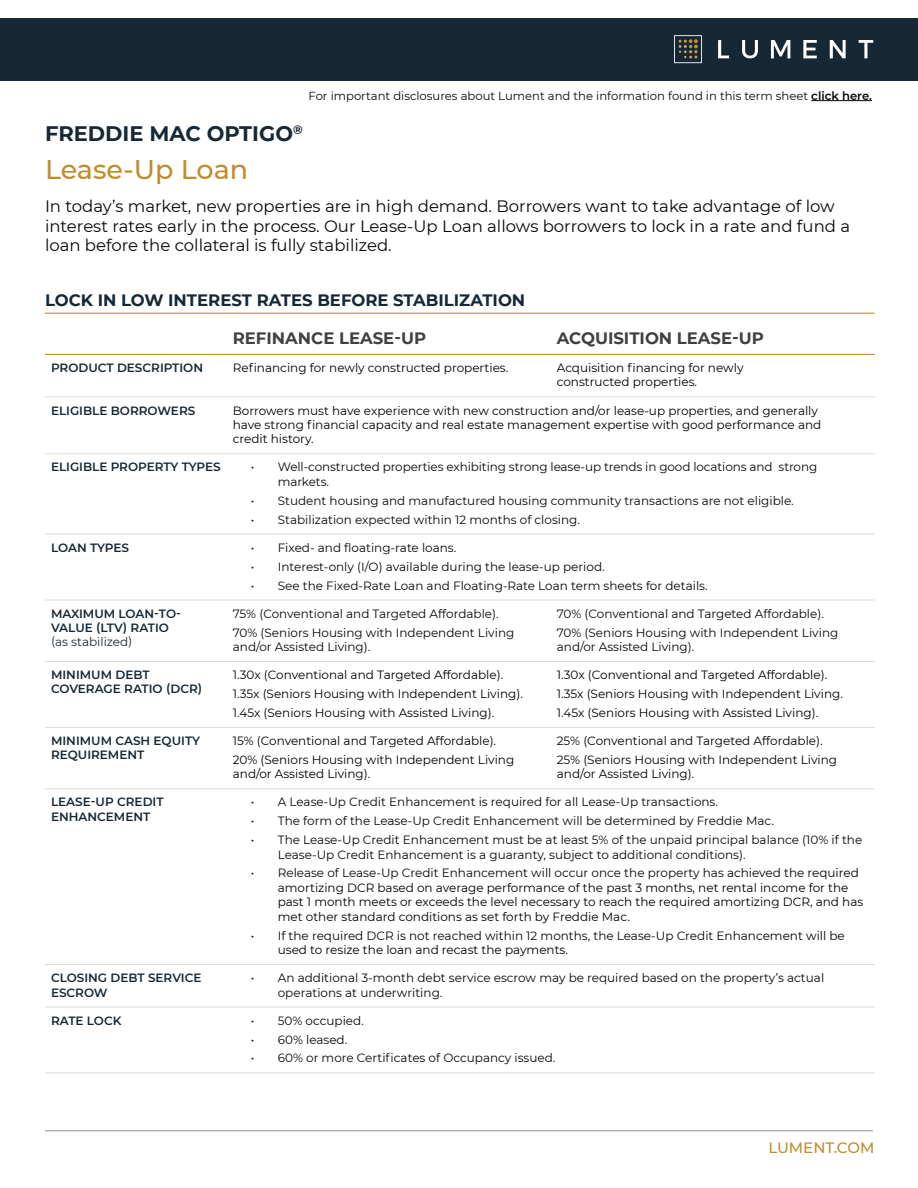
<style>
.page{position:relative;width:918px;height:1188px;background:#fff}
.page>*{position:absolute;margin:0;border:0;box-sizing:border-box;transform-origin:0 0}
.t1{font:500 27px "Montserrat";letter-spacing:-.005em;color:#bf8d2c}
.t2{font:700 21px "Montserrat";color:#162835}
.t3{font:16.5px/19.8px "Montserrat";color:#0a0807}
.t4{font:700 16.5px "Montserrat";color:#162835}
.t5{font:700 16.5px "Montserrat";color:#414042}
.t6{font:500 15px "Montserrat";color:#bf8d2c}
.t7{font:12px/14.4px "Montserrat";color:#0a0807}
.t8{font:12px/14.4px "Montserrat";color:#000}
.t9{font:600 12px/14.4px "Montserrat";color:#162835}
.t10{font:12px "Montserrat";color:#162835}
.t11{font:11.7px "Montserrat";color:#0a0807}
.s1{font-weight:600}
.s2{color:#0a0807}
.s3{color:#000}
</style>
<div class="page">
<div style="left:0;top:18px;width:918px;height:63px;background:#162835"></div>
<svg style="left:674px;top:35px;width:28px;height:28px"></svg>
<svg style="left:718px;top:40px;width:11px;height:18px"></svg>
<svg style="left:742px;top:40px;width:16px;height:18px"></svg>
<svg style="left:771px;top:40px;width:19px;height:18px"></svg>
<svg style="left:830px;top:40px;width:16px;height:18px"></svg>
<svg style="left:859px;top:40px;width:14px;height:18px"></svg>
<svg style="left:803px;top:40px;width:14px;height:18px"></svg>
<hr style="left:45px;top:1130px;width:828px;height:1px;background:#9a9a9c">
<hr style="left:45px;top:313px;width:829px;height:1px;background:#bf8d2c">
<hr style="left:45px;top:453px;width:182px;height:1px;background:#dcdbdc">
<hr style="left:227px;top:453px;width:324px;height:1px;background:#dcdbdc">
<hr style="left:551px;top:453px;width:324px;height:1px;background:#dcdbdc">
<hr style="left:45px;top:534px;width:182px;height:1px;background:#dcdbdc">
<hr style="left:227px;top:534px;width:324px;height:1px;background:#dcdbdc">
<hr style="left:551px;top:534px;width:324px;height:1px;background:#dcdbdc">
<hr style="left:45px;top:600px;width:182px;height:1px;background:#dcdbdc">
<hr style="left:227px;top:600px;width:324px;height:1px;background:#dcdbdc">
<hr style="left:551px;top:600px;width:324px;height:1px;background:#dcdbdc">
<hr style="left:45px;top:661px;width:182px;height:1px;background:#dcdbdc">
<hr style="left:227px;top:661px;width:324px;height:1px;background:#dcdbdc">
<hr style="left:551px;top:661px;width:324px;height:1px;background:#dcdbdc">
<hr style="left:45px;top:727px;width:182px;height:1px;background:#dcdbdc">
<hr style="left:227px;top:727px;width:324px;height:1px;background:#dcdbdc">
<hr style="left:551px;top:727px;width:324px;height:1px;background:#dcdbdc">
<hr style="left:45px;top:788px;width:182px;height:1px;background:#dcdbdc">
<hr style="left:227px;top:788px;width:324px;height:1px;background:#dcdbdc">
<hr style="left:551px;top:788px;width:324px;height:1px;background:#dcdbdc">
<hr style="left:45px;top:964px;width:182px;height:1px;background:#dcdbdc">
<hr style="left:227px;top:964px;width:324px;height:1px;background:#dcdbdc">
<hr style="left:551px;top:964px;width:324px;height:1px;background:#dcdbdc">
<hr style="left:45px;top:1007px;width:182px;height:1px;background:#dcdbdc">
<hr style="left:227px;top:1007px;width:324px;height:1px;background:#dcdbdc">
<hr style="left:551px;top:1007px;width:324px;height:1px;background:#dcdbdc">
<hr style="left:45px;top:1073px;width:182px;height:1px;background:#dcdbdc">
<hr style="left:227px;top:1073px;width:324px;height:1px;background:#dcdbdc">
<hr style="left:551px;top:1073px;width:324px;height:1px;background:#dcdbdc">
<hr style="left:45px;top:397px;width:182px;height:1px;background:#dcdbdc">
<hr style="left:227px;top:397px;width:324px;height:1px;background:#dcdbdc">
<hr style="left:551px;top:397px;width:324px;height:1px;background:#dcdbdc">
<hr style="left:45px;top:354px;width:182px;height:1px;background:#bf8d2c">
<hr style="left:227px;top:354px;width:324px;height:1px;background:#bf8d2c">
<hr style="left:551px;top:354px;width:324px;height:1px;background:#bf8d2c">
<hr style="left:811px;top:100px;width:61px;height:1px;background:#0a0807">
<p class="t11" style="left:309px;top:88px;width:565px">For important disclosures about Lument and the information found in this term sheet <span class="s1">click here.</span></p>
<h2 class="t2" style="left:45px;top:118px;width:259px">FREDDIE MAC OPTIGO<sup>®</sup></h2>
<h1 class="t1" style="left:45px;top:150px;width:205px">Lease-Up Loan</h1>
<p class="t3" style="left:45px;top:196px;width:807px">In today’s market, new properties are in high demand. Borrowers want to take advantage of low interest rates early in the process. Our Lease-Up Loan allows borrowers to lock in a rate and fund a loan before the collateral is fully stabilized.</p>
<h3 class="t4" style="left:45px;top:288px;width:482px">LOCK IN LOW INTEREST RATES BEFORE STABILIZATION</h3>
<h3 class="t5" style="left:233px;top:326px;width:195px">REFINANCE LEASE-UP</h3>
<h3 class="t5" style="left:557px;top:326px;width:209px">ACQUISITION LEASE-UP</h3>
<p class="t9" style="left:51px;top:360px;width:154px">PRODUCT DESCRIPTION</p>
<p class="t8" style="left:233px;top:360px;width:277px">Refinancing for newly constructed properties.</p>
<p class="t8" style="left:557px;top:360px;width:188px">Acquisition financing for newly constructed properties.</p>
<p class="t9" style="left:51px;top:403px;width:146px">ELIGIBLE BORROWERS</p>
<p class="t8" style="left:233px;top:403px;width:590px">Borrowers must have experience with new construction and/or lease-up properties, and generally have strong financial capacity and real estate management expertise with good performance and credit history.</p>
<p class="t9" style="left:51px;top:459px;width:171px">ELIGIBLE PROPERTY TYPES</p>
<p class="t7" style="left:278px;top:460px;width:541px;text-indent:-27px">• Well-constructed properties exhibiting strong lease-up trends in good locations and strong markets.</p>
<p class="t7" style="left:251px;top:493px;width:545px">• Student housing and manufactured housing community transactions are not eligible.</p>
<p class="t7" style="left:251px;top:512px;width:331px">• Stabilization expected within 12 months of closing.</p>
<p class="t9" style="left:51px;top:540px;width:80px">LOAN TYPES</p>
<p class="t7" style="left:251px;top:540px;width:207px">• Fixed- and floating-rate loans.</p>
<p class="t7" style="left:251px;top:559px;width:355px">• Interest-only (I/O) available during the lease-up period.</p>
<p class="t7" style="left:251px;top:578px;width:458px">• See the Fixed-Rate Loan and Floating-Rate Loan term sheets for details.</p>
<p class="t9" style="left:51px;top:606px;width:132px">MAXIMUM LOAN-TO-<br>VALUE (LTV) RATIO</p>
<p class="t10" style="left:51px;top:634px;width:83px">(as stabilized)</p>
<p class="t7" style="left:233px;top:604px;width:283px;line-height:18.9px">75% (Conventional and Targeted Affordable).<br>70% (Seniors Housing with Independent Living</p>
<p class="t7" style="left:233px;top:639px;width:139px">and/or Assisted Living).</p>
<p class="t7" style="left:557px;top:604px;width:283px;line-height:18.9px">70% (Conventional and Targeted Affordable).<br>70% (Seniors Housing with Independent Living</p>
<p class="t7" style="left:557px;top:639px;width:139px">and/or Assisted Living).</p>
<p class="t9" style="left:51px;top:667px;width:153px">MINIMUM DEBT<br>COVERAGE RATIO (DCR)</p>
<p class="t8" style="left:233px;top:665px;width:292px;line-height:18.9px">1.30x (Conventional and Targeted Affordable).<br>1.35x (Seniors Housing with Independent Living).<br>1.45x (Seniors Housing with Assisted Living).</p>
<p class="t8" style="left:557px;top:665px;width:288px;line-height:18.9px">1.30x (Conventional and Targeted Affordable).<br>1.35x (Seniors Housing with Independent Living.<br>1.45x (Seniors Housing with Assisted Living).</p>
<p class="t9" style="left:51px;top:733px;width:151px">MINIMUM CASH EQUITY<br>REQUIREMENT</p>
<p class="t8" style="left:233px;top:731px;width:283px;line-height:18.9px">15% (Conventional and Targeted Affordable).<br>20% (Seniors Housing with Independent Living</p>
<p class="t8" style="left:233px;top:766px;width:139px">and/or Assisted Living).</p>
<p class="t8" style="left:557px;top:731px;width:282px;line-height:18.9px">25% (Conventional and Targeted Affordable).<br>25% (Seniors Housing with Independent Living</p>
<p class="t8" style="left:557px;top:766px;width:139px">and/or Assisted Living).</p>
<p class="t9" style="left:51px;top:794px;width:114px">LEASE-UP CREDIT<br>ENHANCEMENT</p>
<p class="t7" style="left:251px;top:795px;width:469px">• A Lease-Up Credit Enhancement is required for all Lease-Up transactions.</p>
<p class="t7" style="left:251px;top:813px;width:525px">• The form of the Lease-Up Credit Enhancement will be determined by Freddie Mac.</p>
<p class="t7" style="left:278px;top:832px;width:586px;text-indent:-27px">• The Lease-Up Credit Enhancement must be at least 5% of the unpaid principal balance (10% if the<br>Lease-Up Credit Enhancement is a guaranty, subject to additional conditions).</p>
<p class="t8" style="left:278px;top:866px;width:587px;text-indent:-27px"><span class="s2">• Release of Lease-Up Credit Enhancement will occur once the property has</span> achieved the required amortizing DCR based on average performance of the past 3 months, net rental income for the past 1 month meets or exceeds the level necessary to reach the required amortizing DCR, and has met other standard conditions as set forth by Freddie Mac.</p>
<p class="t7" style="left:278px;top:928px;width:569px;text-indent:-27px">• If the required DCR is not reached within 12 months, the Lease-Up Credit <span class="s3">Enhancement will be used to resize the loan and recast the payments.</span></p>
<p class="t9" style="left:51px;top:970px;width:152px">CLOSING DEBT SERVICE<br>ESCROW</p>
<p class="t7" style="left:278px;top:970px;width:548px;text-indent:-27px">• An additional 3-month debt service escrow may be required based on the property’s actual operations at underwriting.</p>
<p class="t9" style="left:51px;top:1013px;width:72px">RATE LOCK</p>
<p class="t7" style="left:251px;top:1013px;width:115px">• 50% occupied.</p>
<p class="t7" style="left:251px;top:1032px;width:98px">• 60% leased.</p>
<p class="t7" style="left:251px;top:1051px;width:306px">• 60% or more Certificates of Occupancy issued.</p>
<p class="t6" style="left:768px;top:1137px;width:108px">LUMENT.COM</p>
</div>
